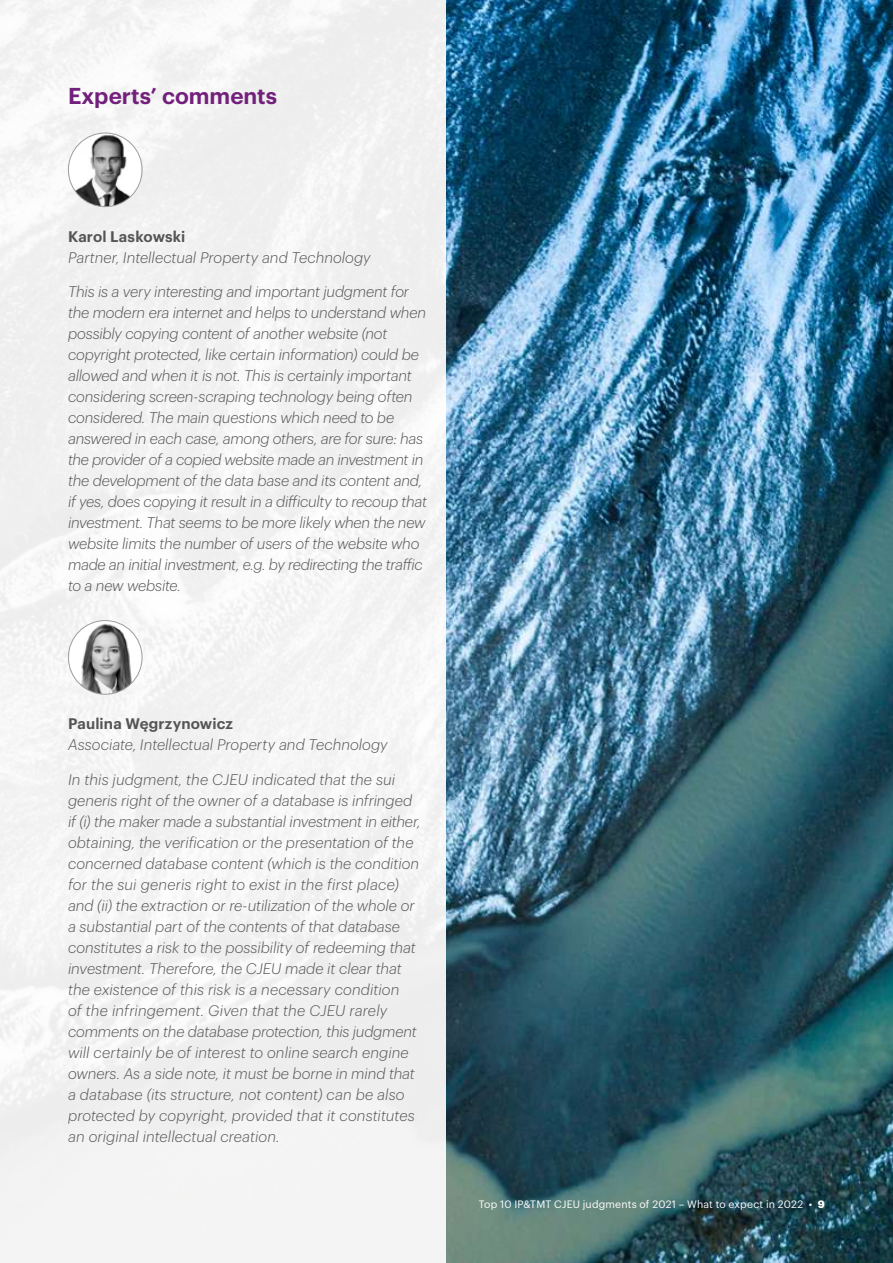
<style>
.page{position:relative;width:893px;height:1263px;background:#fff}
.page>*{position:absolute;margin:0;border:0;box-sizing:border-box;transform-origin:0 0}
.t1{font:600 22.5px "Dentons Sans";color:#73207d}
.t2{font:italic 300 15px/21px "Dentons Sans";letter-spacing:-.005em;color:#555454}
.t3{font:600 15px "Dentons Sans";letter-spacing:.005em;color:#555454}
.t4{font:10.5px "Dentons Sans";letter-spacing:.015em;color:#fff}
.s1{font-weight:700}
</style>
<div class="page">
<img style="left:446px;top:0;width:447px;height:1263px">
<img style="left:70px;top:133px;width:71px;height:74px">
<div style="left:68px;top:133px;width:74px;height:74px;border:1px solid #9d9d9c;border-radius:50%"></div>
<img style="left:70px;top:620px;width:71px;height:74px">
<div style="left:68px;top:620px;width:74px;height:75px;border:1px solid #9d9d9c;border-radius:50%"></div>
<h1 class="t1" style="left:68px;top:78px;width:210px">Experts’ comments</h1>
<p class="t3" style="left:68px;top:225px;width:119px">Karol Laskowski</p>
<p class="t2" style="left:68px;top:245px;width:304px">Partner, Intellectual Property and Technology</p>
<p class="t2" style="left:68px;top:280px;width:360px">This is a very interesting and important judgment for the modern era internet and helps to understand when possibly copying content of another website (not copyright protected, like certain information) could be allowed and when it is not. This is certainly important considering screen-scraping technology being often considered. The main questions which need to be answered in each case, among others, are for sure: has the provider of a copied website made an investment in the development of the data base and its content and, if yes, does copying it result in a difficulty to recoup that investment. That seems to be more likely when the new website limits the number of users of the website who made an initial investment, e.g. by redirecting the traffic to a new website.</p>
<p class="t3" style="left:68px;top:712px;width:166px">Paulina Węgrzynowicz</p>
<p class="t2" style="left:68px;top:733px;width:321px">Associate, Intellectual Property and Technology</p>
<p class="t2" style="left:68px;top:767px;width:354px">In this judgment, the CJEU indicated that the sui generis right of the owner of a database is infringed if (i) the maker made a substantial investment in either, obtaining, the verification or the presentation of the concerned database content (which is the condition for the sui generis right to exist in the first place) and (ii) the extraction or re-utilization of the whole or a substantial part of the contents of that database constitutes a risk to the possibility of redeeming that investment. Therefore, the CJEU made it clear that the existence of this risk is a necessary condition<br>of the infringement. Given that the CJEU rarely comments on the database protection, this judgment will certainly be of interest to online search engine owners. As a side note, it must be borne in mind that a database (its structure, not content) can be also protected by copyright, provided that it constitutes an original intellectual creation.</p>
<p class="t4" style="left:479px;top:1196px;width:348px">Top 10 IP&amp;TMT CJEU judgments of 2021 – What to expect in 2022 • <span class="s1">9</span></p>
</div>
